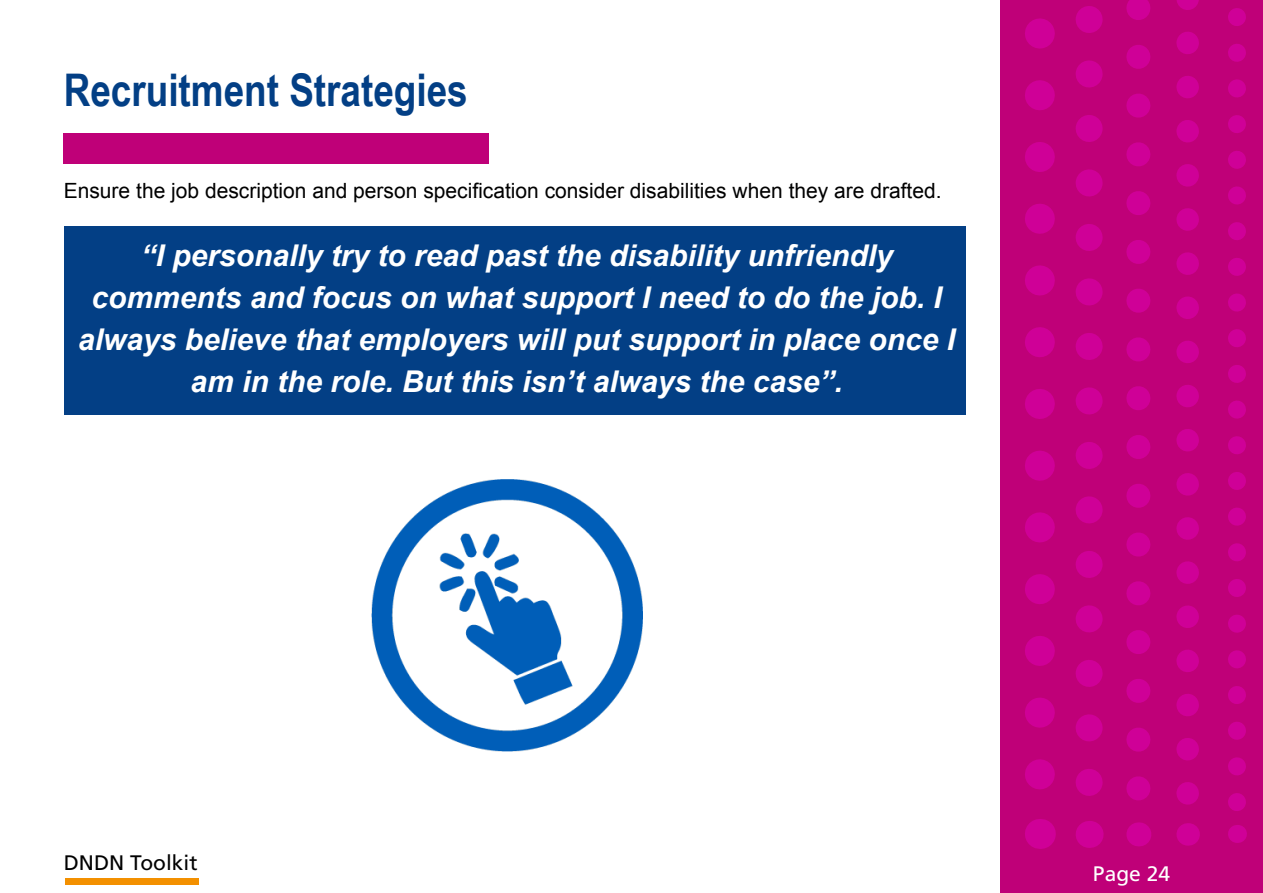
<style>
.page{position:relative;width:1263px;height:893px;background:#fff}
.page>*{position:absolute;margin:0;border:0;box-sizing:border-box;transform-origin:0 0}
.Page_header{font:700 45px "Arial Narrow";color:#033f85}
.Body_shaded_dark_blue{font:italic 700 30px/42px "Arial";color:#fff;text-align:center}
.Body{font:21px "Arial";color:#000}
.t1{font:21px "Frutiger LT Std";color:#000}
.t2{font:21px "Frutiger LT Std";color:#fff}
</style>
<div class="page">
<div style="left:64px;top:133px;width:425px;height:31px;background:#bf0078"></div>
<div style="left:1000px;top:0;width:263px;height:893px;background:#bf0078"></div>
<svg style="left:1025px;top:18px;width:30px;height:772px"></svg>
<hr style="left:1040px;top:819px;width:1px;height:30px;background:#fff">
<svg style="left:1076px;top:6px;width:26px;height:790px"></svg>
<svg style="left:1089px;top:821px;width:1px;height:27px"></svg>
<svg style="left:1126px;top:0;width:24px;height:801px"></svg>
<svg style="left:1138px;top:822px;width:1px;height:24px"></svg>
<svg style="left:1176px;top:0;width:23px;height:805px"></svg>
<svg style="left:1188px;top:823px;width:1px;height:23px"></svg>
<svg style="left:1228px;top:8px;width:18px;height:803px"></svg>
<svg style="left:1237px;top:825px;width:1px;height:18px"></svg>
<div style="left:64px;top:227px;width:901px;height:188px;background:#033f85"></div>
<img style="left:371px;top:480px;width:272px;height:271px">
<div style="left:65px;top:878px;width:134px;height:6px;background:#f39000"></div>
<p class="Page_header" style="left:64px;top:64px;width:405px">Recruitment Strategies</p>
<p class="Body" style="left:64px;top:177px;width:879px">Ensure the job description and person specification consider disabilities when they are drafted.</p>
<p class="Body_shaded_dark_blue" style="left:78px;top:235px;width:878px">“I personally try to read past the disability unfriendly comments and focus on what support I need to do the job. I always believe that employers will put support in place once I am in the role. But this isn’t always the case”.</p>
<p class="t1" style="left:64px;top:850px;width:135px">DNDN Toolkit</p>
<p class="t2" style="left:1093px;top:861px;width:79px">Page 24</p>
</div>
